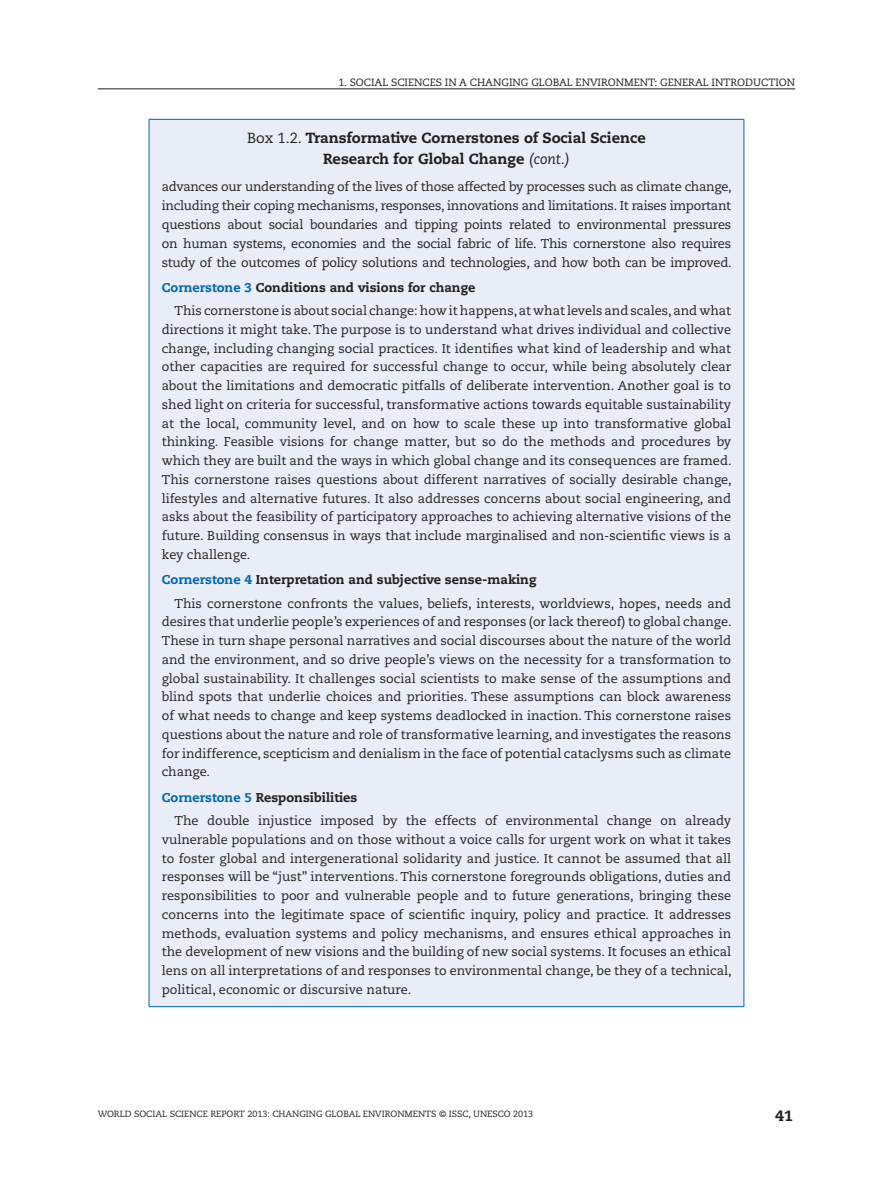
<style>
.page{position:relative;width:893px;height:1191px;background:#fff}
.page>*{position:absolute;margin:0;border:0;box-sizing:border-box;transform-origin:0 0}
.t1{font:800 15px "Caecilia";color:#231f20}
.t2{font:800 14.7px/20.2px "Caecilia";color:#231f20;text-align:center}
.t3{font:12.75px/18.8px "Caecilia";color:#231f20;text-align:justify}
.t4{font:10.5px "Caecilia";color:#231f20}
.t5{font:9px "Caecilia";color:#231f20}
.s1{font-weight:400}
.s2{font-weight:400;font-style:italic}
.s3{font-weight:800;color:#0067b1}
.s4{font-weight:800}
</style>
<div class="page">
<hr style="left:98px;top:88px;width:697px;height:1px;background:#231f20">
<div style="left:149px;top:119px;width:595px;height:887px;background:#e9edf7"></div>
<hr style="left:149px;top:119px;width:595px;height:1px;background:#0067b1">
<hr style="left:149px;top:120px;width:1px;height:886px;background:#0067b1">
<hr style="left:744px;top:120px;width:1px;height:886px;background:#0067b1">
<hr style="left:149px;top:1006px;width:595px;height:1px;background:#0067b1">
<p class="t4" style="left:338px;top:77px;width:458px">1. SOCIAL SCIENCES IN A CHANGING GLOBAL ENVIRONMENT: GENERAL INTRODUCTION</p>
<p class="t2" style="left:247px;top:128px;width:400px"><span class="s1">Box 1.2.</span> Transformative Cornerstones of Social Science<br>Research for Global Change <span class="s2">(cont.)</span></p>
<p class="t3" style="left:162px;top:179px;width:571px">advances our understanding of the lives of those affected by processes such as climate change, including their coping mechanisms, responses, innovations and limitations. It raises important questions about social boundaries and tipping points related to environmental pressures on human systems, economies and the social fabric of life. This cornerstone also requires study of the outcomes of policy solutions and technologies, and how both can be improved.</p>
<p class="t3" style="left:175px;top:277px;width:558px;line-height:23.2px;text-indent:-13px"><span class="s3">Cornerstone 3</span> <span class="s4">Conditions and visions for change<br></span>This cornerstone is about social change: how it happens, at what levels and scales, and what</p>
<p class="t3" style="left:162px;top:321px;width:571px">directions it might take. The purpose is to understand what drives individual and collective change, including changing social practices. It identifies what kind of leadership and what other capacities are required for successful change to occur, while being absolutely clear about the limitations and democratic pitfalls of deliberate intervention. Another goal is to shed light on criteria for successful, transformative actions towards equitable sustainability at the local, community level, and on how to scale these up into transformative global thinking. Feasible visions for change matter, but so do the methods and procedures by which they are built and the ways in which global change and its consequences are framed.<br>This cornerstone raises questions about different narratives of socially desirable change, lifestyles and alternative futures. It also addresses concerns about social engineering, and asks about the feasibility of participatory approaches to achieving alternative visions of the future. Building consensus in ways that include marginalised and non-scientific views is a key challenge.</p>
<p class="t3" style="left:175px;top:569px;width:558px;line-height:23.2px;text-indent:-13px"><span class="s3">Cornerstone 4</span> <span class="s4">Interpretation and subjective sense-making<br></span>This cornerstone confronts the values, beliefs, interests, worldviews, hopes, needs and</p>
<p class="t3" style="left:162px;top:613px;width:571px">desires that underlie people’s experiences of and responses (or lack thereof) to global change.<br>These in turn shape personal narratives and social discourses about the nature of the world and the environment, and so drive people’s views on the necessity for a transformation to global sustainability. It challenges social scientists to make sense of the assumptions and blind spots that underlie choices and priorities. These assumptions can block awareness of what needs to change and keep systems deadlocked in inaction. This cornerstone raises questions about the nature and role of transformative learning, and investigates the reasons for indifference, scepticism and denialism in the face of potential cataclysms such as climate change.</p>
<p class="t3" style="left:175px;top:787px;width:558px;line-height:23.2px;text-indent:-13px"><span class="s3">Cornerstone 5</span> <span class="s4">Responsibilities<br></span>The double injustice imposed by the effects of environmental change on already</p>
<p class="t3" style="left:162px;top:831px;width:571px">vulnerable populations and on those without a voice calls for urgent work on what it takes to foster global and intergenerational solidarity and justice. It cannot be assumed that all responses will be “just” interventions. This cornerstone foregrounds obligations, duties and responsibilities to poor and vulnerable people and to future generations, bringing these concerns into the legitimate space of scientific inquiry, policy and practice. It addresses methods, evaluation systems and policy mechanisms, and ensures ethical approaches in the development of new visions and the building of new social systems. It focuses an ethical lens on all interpretations of and responses to environmental change, be they of a technical, political, economic or discursive nature.</p>
<p class="t5" style="left:98px;top:1109px;width:437px">WORLD SOCIAL SCIENCE REPORT 2013: CHANGING GLOBAL ENVIRONMENTS © ISSC, UNESCO 2013</p>
<p class="t1" style="left:775px;top:1106px;width:19px">41</p>
</div>
